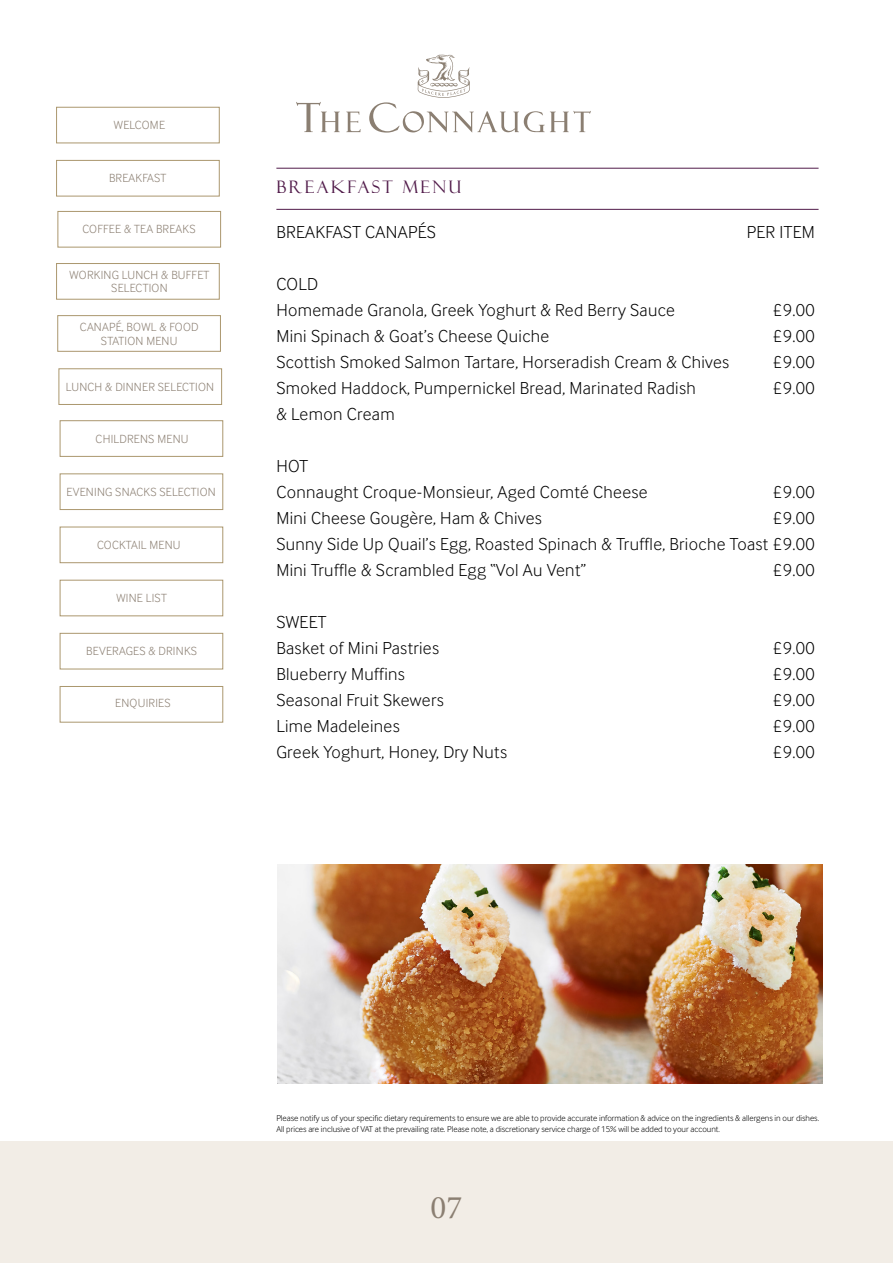
<style>
.page{position:relative;width:893px;height:1263px;background:#fff}
.page>*{position:absolute;margin:0;border:0;box-sizing:border-box;transform-origin:0 0}
.t1{font:33px "Minion Pro";color:#8b7f72}
.t2{font:300 18px/26px "Inter Face";letter-spacing:.02em;color:#000}
.t3{font:17.25px "Felix Titling";letter-spacing:.14em;color:#511b4a}
.t4{font:300 12.15px/13.6px "Inter Face";letter-spacing:.02em;color:#8b7f72;text-align:center}
.t5{font:300 8.7px/10.5px "Inter Face";color:#000}
</style>
<div class="page">
<div style="left:0;top:1142px;width:893px;height:121px;background:#f2ede6"></div>
<svg style="left:369px;top:55px;width:222px;height:78px"></svg>
<svg style="left:346px;top:112px;width:14px;height:20px"></svg>
<svg style="left:297px;top:102px;width:43px;height:30px"></svg>
<hr style="left:276px;top:168px;width:543px;height:1px;background:#511b4a">
<hr style="left:276px;top:209px;width:543px;height:1px;background:#511b4a">
<img style="left:277px;top:864px;width:546px;height:219px">
<div style="left:56px;top:107px;width:163px;height:36px;border:1px solid #ab976e"></div>
<div style="left:56px;top:160px;width:163px;height:36px;border:1px solid #ab976e"></div>
<div style="left:56px;top:263px;width:163px;height:36px;border:1px solid #ab976e"></div>
<div style="left:58px;top:315px;width:163px;height:36px;border:1px solid #ab976e"></div>
<div style="left:59px;top:369px;width:163px;height:36px;border:1px solid #ab976e"></div>
<div style="left:60px;top:420px;width:163px;height:37px;border:1px solid #ab976e"></div>
<div style="left:60px;top:474px;width:163px;height:36px;border:1px solid #ab976e"></div>
<div style="left:60px;top:527px;width:163px;height:36px;border:1px solid #ab976e"></div>
<div style="left:60px;top:580px;width:163px;height:36px;border:1px solid #ab976e"></div>
<div style="left:60px;top:633px;width:163px;height:36px;border:1px solid #ab976e"></div>
<div style="left:60px;top:686px;width:163px;height:36px;border:1px solid #ab976e"></div>
<div style="left:58px;top:211px;width:163px;height:36px;border:1px solid #ab976e"></div>
<p class="t4" style="left:114px;top:118px;width:53px">WELCOME</p>
<p class="t4" style="left:109px;top:171px;width:59px">BREAKFAST</p>
<p class="t4" style="left:82px;top:222px;width:115px">COFFEE &amp; TEA BREAKS</p>
<p class="t4" style="left:70px;top:268px;width:141px">WORKING LUNCH &amp; BUFFET<br>SELECTION</p>
<p class="t4" style="left:80px;top:320px;width:120px">CANAPÉ, BOWL &amp; FOOD<br>STATION MENU</p>
<p class="t4" style="left:66px;top:380px;width:150px">LUNCH &amp; DINNER SELECTION</p>
<p class="t4" style="left:96px;top:432px;width:94px">CHILDRENS MENU</p>
<p class="t4" style="left:67px;top:485px;width:151px">EVENING SNACKS SELECTION</p>
<p class="t4" style="left:97px;top:538px;width:85px">COCKTAIL MENU</p>
<p class="t4" style="left:116px;top:591px;width:52px">WINE LIST</p>
<p class="t4" style="left:86px;top:644px;width:112px">BEVERAGES &amp; DRINKS</p>
<p class="t4" style="left:115px;top:696px;width:57px">ENQUIRIES</p>
<p class="t3" style="left:276px;top:177px;width:187px">BREAKFAST MENU</p>
<p class="t2" style="left:276px;top:218px;width:161px">BREAKFAST CANAPÉS</p>
<p class="t2" style="left:747px;top:218px;width:70px">PER ITEM</p>
<p class="t2" style="left:276px;top:271px;width:400px">COLD<br>Homemade Granola, Greek Yoghurt &amp; Red Berry Sauce</p>
<p class="t2" style="left:773px;top:297px;width:43px">£9.00</p>
<p class="t2" style="left:276px;top:323px;width:274px">Mini Spinach &amp; Goat’s Cheese Quiche</p>
<p class="t2" style="left:773px;top:323px;width:43px">£9.00</p>
<p class="t2" style="left:276px;top:349px;width:454px">Scottish Smoked Salmon Tartare, Horseradish Cream &amp; Chives</p>
<p class="t2" style="left:773px;top:349px;width:43px">£9.00</p>
<p class="t2" style="left:276px;top:375px;width:421px">Smoked Haddock, Pumpernickel Bread, Marinated Radish</p>
<p class="t2" style="left:773px;top:375px;width:43px">£9.00</p>
<p class="t2" style="left:276px;top:401px;width:120px">&amp; Lemon Cream</p>
<p class="t2" style="left:276px;top:453px;width:373px">HOT<br>Connaught Croque-Monsieur, Aged Comté Cheese</p>
<p class="t2" style="left:773px;top:479px;width:43px">£9.00</p>
<p class="t2" style="left:276px;top:505px;width:267px">Mini Cheese Gougère, Ham &amp; Chives</p>
<p class="t2" style="left:276px;top:505px;width:540px;text-align:justify;text-indent:497px">£9.00<br>Sunny Side Up Quail’s Egg, Roasted Spinach &amp; Truffle, Brioche Toast £9.00<br>Mini Truffle &amp; Scrambled Egg “Vol Au Vent”</p>
<p class="t2" style="left:773px;top:557px;width:43px">£9.00</p>
<p class="t2" style="left:276px;top:609px;width:164px">SWEET<br>Basket of Mini Pastries</p>
<p class="t2" style="left:773px;top:635px;width:43px">£9.00</p>
<p class="t2" style="left:276px;top:661px;width:130px">Blueberry Muffins</p>
<p class="t2" style="left:773px;top:661px;width:43px">£9.00</p>
<p class="t2" style="left:276px;top:687px;width:169px">Seasonal Fruit Skewers</p>
<p class="t2" style="left:773px;top:687px;width:43px">£9.00</p>
<p class="t2" style="left:276px;top:713px;width:125px">Lime Madeleines</p>
<p class="t2" style="left:773px;top:713px;width:43px">£9.00</p>
<p class="t2" style="left:276px;top:739px;width:232px">Greek Yoghurt, Honey, Dry Nuts</p>
<p class="t2" style="left:773px;top:739px;width:43px">£9.00</p>
<p class="t5" style="left:276px;top:1113px;width:544px">Please notify us of your specific dietary requirements to ensure we are able to provide accurate information &amp; advice on the ingredients &amp; allergens in our dishes.<br>All prices are inclusive of VAT at the prevailing rate. Please note, a discretionary service charge of 15% will be added to your account.</p>
<h1 class="t1" style="left:431px;top:1185px;width:33px">07</h1>
</div>
